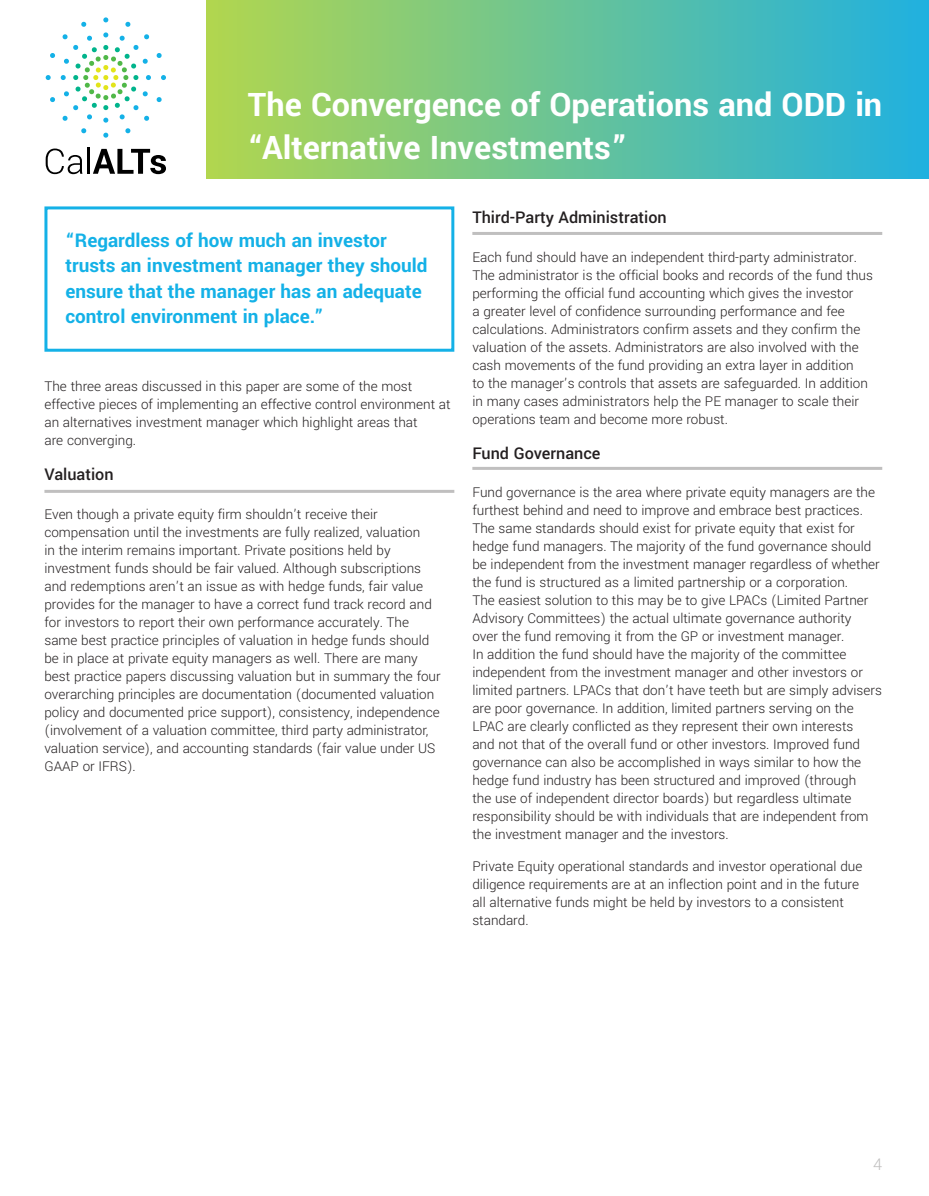
<style>
.page{position:relative;width:929px;height:1196px;background:#fff}
.page>*{position:absolute;margin:0;border:0;box-sizing:border-box;transform-origin:0 0}
.t1{font:700 36px/43.2px "Yantramanav";color:#fff}
.t2{font:700 21px/25.2px "Yantramanav";color:#14b1e7}
.SubHead{font:500 18px "Yantramanav";color:#231f20}
.t3{font:300 18px "Yantramanav";color:#c0bfbf}
.t4{font:300 15px/18px "Yantramanav";color:#231f20}
</style>
<div class="page">
<div style="left:206px;top:0;width:722px;height:179px;background:linear-gradient(to right,#b2d64e,#20b1df)"></div>
<svg style="left:46px;top:75px;width:5px;height:5px"></svg>
<svg style="left:50px;top:97px;width:5px;height:5px"></svg>
<svg style="left:50px;top:53px;width:5px;height:5px"></svg>
<svg style="left:61px;top:17px;width:105px;height:121px"></svg>
<svg style="left:46px;top:149px;width:36px;height:25px"></svg>
<hr style="left:88px;top:147px;width:2px;height:27px;background:#000">
<svg style="left:93px;top:149px;width:73px;height:25px"></svg>
<div style="left:44px;top:206px;width:410px;height:146px;border:3px solid #14b1e7"></div>
<hr style="left:44px;top:490px;width:410px;height:3px;background:#c0bfbf">
<hr style="left:472px;top:232px;width:409px;height:3px;background:#c0bfbf">
<hr style="left:472px;top:467px;width:409px;height:3px;background:#c0bfbf">
<svg style="left:921px;top:0;width:8px;height:5px"></svg>
<p class="t1" style="left:248px;top:84px;width:635px">The Convergence of Operations and ODD in “Alternative Investments”</p>
<p class="t2" style="left:65px;top:228px;width:363px">“Regardless of how much an investor trusts an investment manager they should ensure that the manager has an adequate control environment in place.”</p>
<p class="t4" style="left:44px;top:378px;width:407px">The three areas discussed in this paper are some of the most effective pieces of implementing an effective control environment at an alternatives investment manager which highlight areas that<br>are converging.</p>
<p class="SubHead" style="left:44px;top:464px;width:71px">Valuation</p>
<p class="t4" style="left:44px;top:505px;width:397px">Even though a private equity firm shouldn’t receive their compensation until the investments are fully realized, valuation<br>in the interim remains important. Private positions held by investment funds should be fair valued. Although subscriptions and redemptions aren’t an issue as with hedge funds, fair value provides for the manager to have a correct fund track record and for investors to report their own performance accurately. The same best practice principles of valuation in hedge funds should be in place at private equity managers as well. There are many best practice papers discussing valuation but in summary the four overarching principles are documentation (documented valuation policy and documented price support), consistency, independence (involvement of a valuation committee, third party administrator, valuation service), and accounting standards (fair value under US GAAP or IFRS).</p>
<p class="SubHead" style="left:472px;top:207px;width:196px">Third-Party Administration</p>
<p class="t4" style="left:472px;top:248px;width:402px">Each fund should have an independent third-party administrator.<br>The administrator is the official books and records of the fund thus performing the official fund accounting which gives the investor<br>a greater level of confidence surrounding performance and fee calculations. Administrators confirm assets and they confirm the valuation of the assets. Administrators are also involved with the cash movements of the fund providing an extra layer in addition<br>to the manager’s controls that assets are safeguarded. In addition in many cases administrators help the PE manager to scale their operations team and become more robust.</p>
<p class="SubHead" style="left:472px;top:442px;width:129px">Fund Governance</p>
<p class="t4" style="left:472px;top:483px;width:411px">Fund governance is the area where private equity managers are the furthest behind and need to improve and embrace best practices.<br>The same standards should exist for private equity that exist for hedge fund managers. The majority of the fund governance should be independent from the investment manager regardless of whether the fund is structured as a limited partnership or a corporation.<br>The easiest solution to this may be to give LPACs (Limited Partner Advisory Committees) the actual ultimate governance authority<br>over the fund removing it from the GP or investment manager.<br>In addition the fund should have the majority of the committee independent from the investment manager and other investors or limited partners. LPACs that don’t have teeth but are simply advisers are poor governance. In addition, limited partners serving on the LPAC are clearly conflicted as they represent their own interests<br>and not that of the overall fund or other investors. Improved fund governance can also be accomplished in ways similar to how the hedge fund industry has been structured and improved (through<br>the use of independent director boards) but regardless ultimate responsibility should be with individuals that are independent from the investment manager and the investors.</p>
<p class="t4" style="left:472px;top:857px;width:391px">Private Equity operational standards and investor operational due diligence requirements are at an inflection point and in the future all alternative funds might be held by investors to a consistent standard.</p>
<p class="t3" style="left:872px;top:1154px;width:10px">4</p>
</div>
